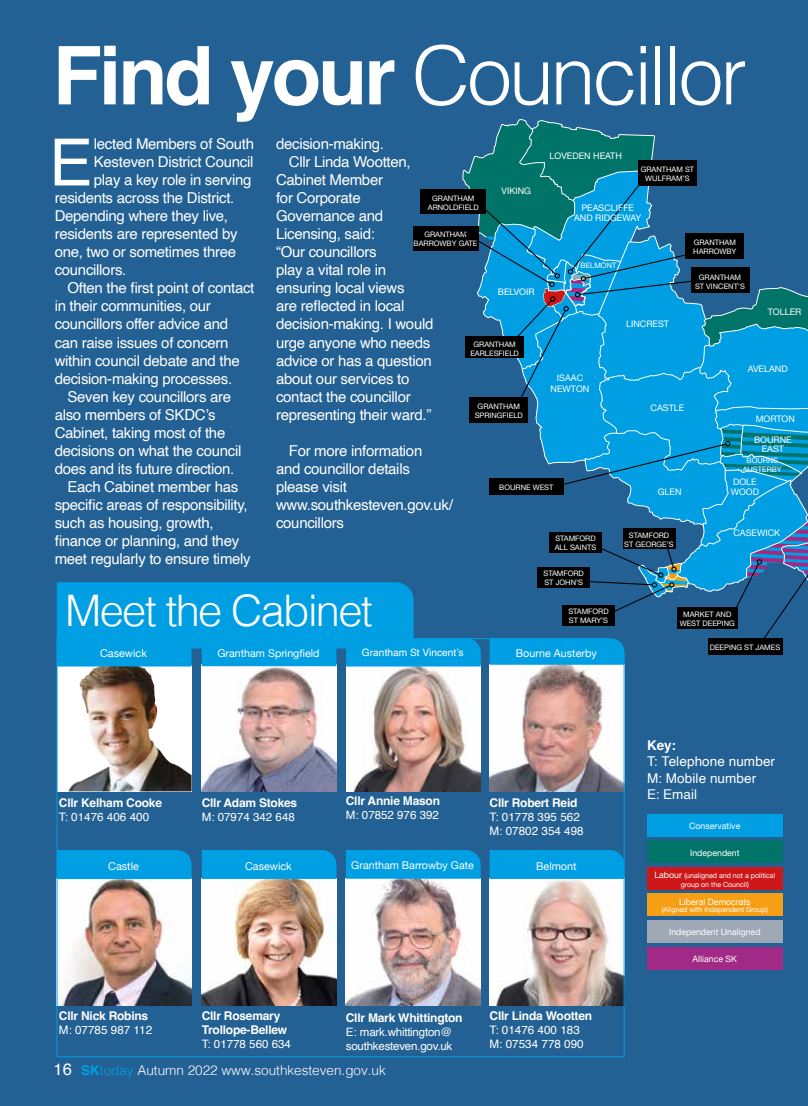
<style>
.page{position:relative;width:808px;height:1106px;background:#fff}
.page>*{position:absolute;margin:0;border:0;box-sizing:border-box;transform-origin:0 0}
.t1{font:300 81px "Helvetica";letter-spacing:-.04em;color:#fff}
.t2{font:65.25px "Helvetica";color:#fff}
.t3{font:300 43.5px "Helvetica";letter-spacing:-.04em;color:#fff}
.t4{font:15px/18px "Helvetica";letter-spacing:-.02em;color:#fff}
.t5{font:300 13.5px "Helvetica";color:#fff}
.t6{font:13.5px/16.2px "Helvetica";letter-spacing:.01em;color:#fff}
.t7{font:700 13.5px "Helvetica";color:#fff}
.t8{font:700 12px/14.4px "Helvetica";letter-spacing:-.02em;color:#fff}
.t9{font:11.7px/14px "Helvetica";color:#fff}
.t10{font:11.55px/13.8px "Helvetica";letter-spacing:-.02em;color:#fff}
.t11{font:11.55px "Helvetica";color:#fff}
.t12{font:10.8px "Helvetica Neue";color:#fff}
.t13{font:10.65px "Helvetica Neue";color:#fff}
.t14{font:10.2px "Helvetica";color:#fff}
.t15{font:9px/10.8px "Helvetica Neue";color:#fff;text-align:center}
.t16{font:8.7px "Helvetica Neue";color:#fff}
.t17{font:7.5px/9px "Helvetica Neue";color:#fff;text-align:center}
.t18{font:7.05px/8.6px "Helvetica Neue";color:#fff;text-align:center}
.s1{font-weight:700}
.s2{font-size:8.7px}
.s3{font-weight:400;font-size:16.5px}
.s4{font-weight:700;color:#009fe3}
.s5{color:#009fe3}
</style>
<div class="page">
<div style="left:0;top:13px;width:808px;height:1093px;background:#236093"></div>
<div style="left:647px;top:920px;width:135px;height:22px;background:#9fa9b5"></div>
<div style="left:647px;top:947px;width:135px;height:22px;background:#a12a86"></div>
<div style="left:647px;top:814px;width:135px;height:22px;background:#009fe3"></div>
<div style="left:647px;top:840px;width:135px;height:23px;background:#007468"></div>
<div style="left:647px;top:867px;width:135px;height:22px;background:#cd1719"></div>
<div style="left:647px;top:893px;width:135px;height:22px;background:#f69f14"></div>
<svg style="left:57px;top:119px;width:751px;height:547px;background:#1b6ea0"></svg>
<div style="left:537px;top:567px;width:53px;height:20px;background:#000"></div>
<div style="left:466px;top:336px;width:58px;height:22px;background:#000"></div>
<div style="left:470px;top:397px;width:58px;height:26px;background:#000"></div>
<div style="left:562px;top:605px;width:53px;height:20px;background:#000"></div>
<div style="left:677px;top:607px;width:61px;height:21px;background:#000"></div>
<div style="left:707px;top:638px;width:75px;height:16px;background:#000"></div>
<div style="left:549px;top:532px;width:53px;height:20px;background:#000"></div>
<div style="left:623px;top:528px;width:52px;height:21px;background:#000"></div>
<img style="left:57px;top:638px;width:567px;height:419px">
<div style="left:0;top:0;width:808px;height:13px;background:#236093"></div>
<h1 class="t1" style="left:53px;top:7px;width:696px"><span class="s1">Find your</span> Councillor</h1>
<h2 class="t2" style="left:49px;top:112px;width:45px">E</h2>
<p class="t4" style="left:94px;top:136px;width:162px">lected Members of South</p>
<p class="t4" style="left:94px;top:154px;width:161px">Kesteven District Council</p>
<p class="t4" style="left:94px;top:172px;width:159px">play a key role in serving</p>
<p class="t4" style="left:55px;top:190px;width:181px">residents across the District.</p>
<p class="t4" style="left:55px;top:208px;width:175px">Depending where they live,</p>
<p class="t4" style="left:55px;top:226px;width:184px">residents are represented by</p>
<p class="t4" style="left:55px;top:244px;width:183px">one, two or sometimes three</p>
<p class="t4" style="left:55px;top:262px;width:73px">councillors.</p>
<p class="t4" style="left:67px;top:280px;width:188px">Often the first point of contact</p>
<p class="t4" style="left:55px;top:298px;width:158px">in their communities, our</p>
<p class="t4" style="left:55px;top:316px;width:175px">councillors offer advice and</p>
<p class="t4" style="left:55px;top:334px;width:175px">can raise issues of concern</p>
<p class="t4" style="left:55px;top:352px;width:187px">within council debate and the</p>
<p class="t4" style="left:55px;top:370px;width:179px">decision-making processes.</p>
<p class="t4" style="left:67px;top:388px;width:165px">Seven key councillors are</p>
<p class="t4" style="left:55px;top:406px;width:162px">also members of SKDC’s</p>
<p class="t4" style="left:55px;top:424px;width:172px">Cabinet, taking most of the</p>
<p class="t4" style="left:55px;top:442px;width:188px">decisions on what the council</p>
<p class="t4" style="left:55px;top:460px;width:181px">does and its future direction.</p>
<p class="t4" style="left:67px;top:478px;width:172px">Each Cabinet member has</p>
<p class="t4" style="left:55px;top:496px;width:194px">specific areas of responsibility,</p>
<p class="t4" style="left:55px;top:514px;width:161px">such as housing, growth,</p>
<p class="t4" style="left:55px;top:532px;width:186px">finance or planning, and they</p>
<p class="t4" style="left:55px;top:550px;width:198px">meet regularly to ensure timely</p>
<p class="t4" style="left:276px;top:136px;width:110px">decision-making.</p>
<p class="t4" style="left:289px;top:154px;width:123px">Cllr Linda Wootten,</p>
<p class="t4" style="left:276px;top:172px;width:108px">Cabinet Member</p>
<p class="t4" style="left:276px;top:190px;width:86px">for Corporate</p>
<p class="t4" style="left:276px;top:208px;width:108px">Governance and</p>
<p class="t4" style="left:276px;top:226px;width:100px">Licensing, said:</p>
<p class="t4" style="left:276px;top:244px;width:102px">“Our councillors</p>
<p class="t4" style="left:276px;top:262px;width:112px">play a vital role in</p>
<p class="t4" style="left:276px;top:280px;width:130px">ensuring local views</p>
<p class="t4" style="left:276px;top:298px;width:130px">are reflected in local</p>
<p class="t4" style="left:276px;top:316px;width:159px">decision-making. I would</p>
<p class="t4" style="left:276px;top:334px;width:156px">urge anyone who needs</p>
<p class="t4" style="left:276px;top:352px;width:157px">advice or has a question</p>
<p class="t4" style="left:276px;top:370px;width:135px">about our services to</p>
<p class="t4" style="left:276px;top:388px;width:136px">contact the councillor</p>
<p class="t4" style="left:276px;top:406px;width:157px">representing their ward.”</p>
<p class="t4" style="left:276px;top:442px;width:178px;text-indent:13px">For more information<br>and councillor details please visit www.southkesteven.gov.uk/ councillors</p>
<p class="t15" style="left:550px;top:151px;width:74px">LOVEDEN HEATH</p>
<p class="t17" style="left:641px;top:165px;width:55px">GRANTHAM ST<br>WULFRAM’S</p>
<p class="t15" style="left:501px;top:186px;width:31px">VIKING</p>
<p class="t17" style="left:428px;top:194px;width:52px">GRANTHAM<br>ARNOLDFIELD</p>
<p class="t15" style="left:574px;top:202px;width:69px">PEASCLIFFE<br>AND RIDGEWAY</p>
<p class="t17" style="left:414px;top:230px;width:65px">GRANTHAM<br>BARROWBY GATE</p>
<p class="t17" style="left:693px;top:238px;width:45px;text-align:left">GRANTHAM<br>HARROWBY</p>
<p class="t17" style="left:580px;top:261px;width:37px">BELMONT</p>
<p class="t17" style="left:695px;top:273px;width:51px">GRANTHAM<br>ST VINCENT’S</p>
<p class="t15" style="left:498px;top:287px;width:38px">BELVOIR</p>
<p class="t15" style="left:768px;top:307px;width:35px">TOLLER</p>
<p class="t15" style="left:626px;top:318px;width:44px">LINCREST</p>
<p class="t17" style="left:470px;top:340px;width:50px">GRANTHAM<br>EARLESFIELD</p>
<p class="t15" style="left:748px;top:364px;width:42px">AVELAND</p>
<p class="t15" style="left:551px;top:373px;width:40px">ISAAC<br>NEWTON</p>
<p class="t17" style="left:475px;top:402px;width:50px">GRANTHAM<br>SPRINGFIELD</p>
<p class="t15" style="left:650px;top:402px;width:35px">CASTLE</p>
<p class="t15" style="left:756px;top:414px;width:41px">MORTON</p>
<p class="t15" style="left:754px;top:435px;width:39px;line-height:9px">BOURNE<br>EAST</p>
<p class="t17" style="left:743px;top:456px;width:41px">BOURNE<br>AUSTERBY</p>
<p class="t15" style="left:658px;top:486px;width:25px">GLEN</p>
<p class="t15" style="left:731px;top:476px;width:30px;text-align:left">DOLE<br>WOOD</p>
<p class="t17" style="left:499px;top:483px;width:56px">BOURNE WEST</p>
<p class="t15" style="left:733px;top:528px;width:48px">CASEWICK</p>
<p class="t17" style="left:555px;top:534px;width:43px;text-align:left">STAMFORD<br>ALL SAINTS</p>
<p class="t17" style="left:624px;top:531px;width:51px">STAMFORD<br>ST GEORGE’S</p>
<p class="t17" style="left:544px;top:569px;width:42px;text-align:left">STAMFORD<br>ST JOHN’S</p>
<h3 class="t3" style="left:65px;top:573px;width:309px">Meet the Cabinet</h3>
<p class="t12" style="left:100px;top:645px;width:48px">Casewick</p>
<p class="t13" style="left:217px;top:645px;width:103px">Grantham Springfield</p>
<p class="t14" style="left:362px;top:645px;width:103px">Grantham St Vincent’s</p>
<p class="t17" style="left:568px;top:607px;width:42px;text-align:left">STAMFORD<br>ST MARY’S</p>
<p class="t17" style="left:680px;top:610px;width:57px">MARKET AND<br>WEST DEEPING</p>
<p class="t17" style="left:710px;top:643px;width:72px">DEEPING ST JAMES</p>
<p class="t12" style="left:516px;top:645px;width:83px">Bourne Austerby</p>
<p class="t8" style="left:59px;top:797px;width:105px">Cllr Kelham Cooke</p>
<p class="t9" style="left:59px;top:810px;width:92px">T: 01476 406 400</p>
<p class="t12" style="left:108px;top:858px;width:32px">Castle</p>
<p class="t8" style="left:202px;top:797px;width:97px">Cllr Adam Stokes</p>
<p class="t11" style="left:202px;top:808px;width:95px">M: 07974 342 648</p>
<p class="t12" style="left:245px;top:858px;width:48px">Casewick</p>
<p class="t8" style="left:346px;top:795px;width:96px">Cllr Annie Mason</p>
<p class="t11" style="left:346px;top:806px;width:95px">M: 07852 976 392</p>
<p class="t13" style="left:351px;top:858px;width:124px">Grantham Barrowby Gate</p>
<p class="t8" style="left:490px;top:797px;width:89px">Cllr Robert Reid</p>
<p class="t9" style="left:490px;top:810px;width:96px">T: 01778 395 562<br>M: 07802 354 498</p>
<p class="t12" style="left:536px;top:858px;width:42px">Belmont</p>
<p class="t7" style="left:647px;top:737px;width:30px">Key:</p>
<p class="t6" style="left:647px;top:754px;width:129px">T: Telephone number<br>M: Mobile number<br>E: Email</p>
<p class="t16" style="left:689px;top:820px;width:53px">Conservative</p>
<p class="t16" style="left:690px;top:846px;width:51px">Independent</p>
<p class="t18" style="left:654px;top:872px;width:122px"><span class="s2">Labour</span> (unaligned and not a political group on the Council)</p>
<p class="t16" style="left:679px;top:895px;width:73px">Liberal Democrats</p>
<p class="t18" style="left:662px;top:906px;width:108px">(Aligned with Independent Group)</p>
<p class="t16" style="left:669px;top:926px;width:93px">Independent Unaligned</p>
<p class="t16" style="left:693px;top:952px;width:46px">Alliance SK</p>
<p class="t8" style="left:59px;top:1009px;width:91px">Cllr Nick Robins</p>
<p class="t9" style="left:59px;top:1023px;width:95px">M: 07785 987 112</p>
<p class="t8" style="left:202px;top:1009px;width:87px">Cllr Rosemary<br>Trollope-Bellew</p>
<p class="t11" style="left:202px;top:1035px;width:91px">T: 01778 560 634</p>
<p class="t8" style="left:346px;top:1011px;width:118px">Cllr Mark Whittington</p>
<p class="t10" style="left:346px;top:1025px;width:108px">E: mark.whittington@ southkesteven.gov.uk</p>
<p class="t8" style="left:490px;top:1009px;width:104px">Cllr Linda Wootten</p>
<p class="t9" style="left:490px;top:1023px;width:96px">T: 01476 400 183<br>M: 07534 778 090</p>
<p class="t5" style="left:54px;top:1059px;width:334px"><span class="s3">16</span> <span class="s4">SK</span><span class="s5">today</span> Autumn 2022 www.southkesteven.gov.uk</p>
</div>
